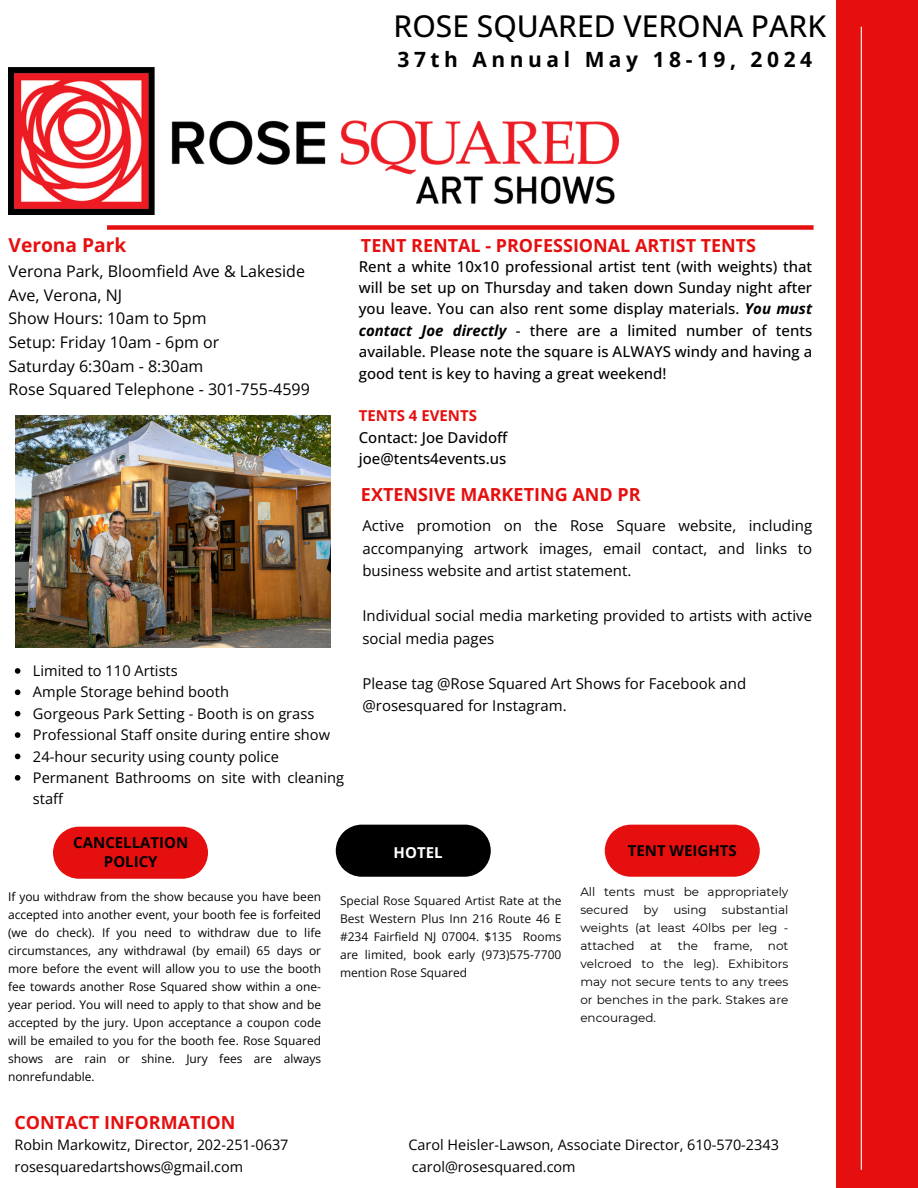
<style>
.page{position:relative;width:918px;height:1188px;background:#fff}
.page>*{position:absolute;margin:0;border:0;box-sizing:border-box;transform-origin:0 0}
.t1{font:500 30px "Open Sans";color:#000}
.t2{font:700 21px "Open Sans";letter-spacing:.215em;color:#000}
.t3{font:700 19.2px "Open Sans";color:#e60f0f}
.t4{font:700 18px "Open Sans";color:#e60f0f}
.t5{font:16.05px/23.7px "Open Sans";color:#000}
.t6{font:500 15px/21.3px "Open Sans";color:#000;text-align:justify}
.t7{font:15px/22.5px "Open Sans";color:#000}
.t8{font:700 15px/19.2px "Open Sans";color:#000;text-align:center}
.t9{font:700 15px "Open Sans";color:#fff}
.t10{font:14.7px/21.3px "Open Sans";color:#000}
.t11{font:14.4px "Open Sans";color:#000}
.t12{font:12px/18px "Open Sans";color:#000;text-align:justify}
.t13{font:12px/18px "Montserrat";color:#000;text-align:justify}
.t14{font:12px/18px "Open Sans";color:#0b0b0b;text-align:justify}
.s1{font-weight:700;font-style:italic}
.s2{font-weight:700;color:#e60f0f}
.s3{color:#000}
</style>
<div class="page">
<div style="left:107px;top:225px;width:707px;height:5px;background:#e60f0f"></div>
<div style="left:836px;top:0;width:82px;height:1188px;background:#e60f0f"></div>
<svg style="left:53px;top:827px;width:155px;height:52px;background:#e72121"></svg>
<hr style="left:861px;top:27px;width:1px;height:1143px;background:#fff">
<img style="left:8px;top:68px;width:611px;height:146px">
<svg style="left:336px;top:825px;width:155px;height:52px;background:#131313"></svg>
<svg style="left:605px;top:825px;width:155px;height:52px;background:#e72121"></svg>
<img style="left:16px;top:416px;width:315px;height:232px">
<svg style="left:15px;top:668px;width:5px;height:6px"></svg>
<svg style="left:15px;top:690px;width:5px;height:5px"></svg>
<svg style="left:15px;top:711px;width:5px;height:6px"></svg>
<svg style="left:15px;top:732px;width:5px;height:6px"></svg>
<svg style="left:15px;top:754px;width:5px;height:5px"></svg>
<svg style="left:15px;top:775px;width:5px;height:6px"></svg>
<h3 class="t1" style="left:394px;top:5px;width:434px">ROSE SQUARED VERONA PARK</h3>
<h6 class="t2" style="left:397px;top:44px;width:416px">37th Annual May 18-19, 2024</h6>
<h6 class="t3" style="left:9px;top:232px;width:119px">Verona Park</h6>
<h6 class="t5" style="left:9px;top:259px;width:303px">Verona Park, Bloomfield Ave &amp; Lakeside<br>Ave, Verona, NJ<br>Show Hours: 10am to 5pm<br>Setup: Friday 10am - 6pm or<br>Saturday 6:30am - 8:30am<br>Rose Squared Telephone - 301-755-4599</h6>
<h6 class="t10" style="left:33px;top:660px;width:146px">Limited to 110 Artists</h6>
<p class="t10" style="left:33px;top:681px;width:198px">Ample Storage behind booth</p>
<p class="t10" style="left:33px;top:702px;width:283px">Gorgeous Park Setting - Booth is on grass</p>
<p class="t10" style="left:33px;top:724px;width:299px">Professional Staff onsite during entire show</p>
<p class="t10" style="left:33px;top:745px;width:248px">24-hour security using county police</p>
<p class="t10" style="left:33px;top:767px;width:313px">Permanent Bathrooms on site with cleaning staff</p>
<p class="t4" style="left:361px;top:233px;width:397px">TENT RENTAL - PROFESSIONAL ARTIST TENTS</p>
<p class="t6" style="left:359px;top:255px;width:455px">Rent a white 10x10 professional artist tent (with weights) that will be set up on Thursday and taken down Sunday night after you leave. You can also rent some display materials. <span class="s1">You must contact Joe directly</span> - there are a limited number of tents available. Please note the square is ALWAYS windy and having a good tent is key to having a great weekend!</p>
<p class="t6" style="left:359px;top:405px;width:150px;text-align:left"><span class="s2">TENTS 4 EVENTS<br></span>Contact: Joe Davidoff joe@tents4events.us</p>
<p class="t4" style="left:361px;top:482px;width:281px">EXTENSIVE MARKETING AND PR</p>
<h4 class="t7" style="left:362px;top:514px;width:451px;text-align:justify">Active promotion on the Rose Square website, including accompanying artwork images, email contact, and links to business website and artist statement.</h4>
<h4 class="t7" style="left:362px;top:604px;width:451px">Individual social media marketing provided to artists with active social media pages</h4>
<h4 class="t7" style="left:362px;top:671px;width:385px">Please tag @Rose Squared Art Shows for Facebook and @rosesquared for Instagram.</h4>
<h6 class="t8" style="left:73px;top:833px;width:117px">CANCELLATION<br>POLICY</h6>
<p class="t12" style="left:8px;top:888px;width:315px">If you withdraw from the show because you have been accepted into another event, your booth fee is forfeited (we do check). If you need to withdraw due to life circumstances, any withdrawal (by email) 65 days or more before the event will allow you to use the booth fee towards another Rose Squared show within a one&shy;year period. You will need to apply to that show and be accepted by the jury. Upon acceptance a coupon code will be emailed to you for the booth fee. Rose Squared shows are rain or shine. Jury fees are always nonrefundable.</p>
<h5 class="t9" style="left:394px;top:842px;width:50px">HOTEL</h5>
<h5 class="t8" style="left:628px;top:840px;width:110px">TENT WEIGHTS</h5>
<p class="t13" style="left:580px;top:883px;width:210px">All tents must be appropriately secured</p>
<h3 class="t14" style="left:340px;top:891px;width:223px"><span class="s3">S</span>pecial Rose Squared Artist Rate at the Best Western Plus Inn 216 Route 46 E #234 Fairfield NJ 07004. $135 Rooms are limited, book early (973)575-7700 mention Rose Squared</h3>
<p class="t13" style="left:580px;top:901px;width:210px;text-indent:142px">substantial weights (at least 40lbs per leg - attached</p>
<p class="t13" style="left:644px;top:901px;width:16px">by</p>
<p class="t13" style="left:673px;top:901px;width:35px">using</p>
<p class="t13" style="left:650px;top:937px;width:13px">at</p>
<p class="t13" style="left:678px;top:937px;width:22px">the</p>
<p class="t13" style="left:714px;top:937px;width:40px">frame,</p>
<p class="t13" style="left:580px;top:937px;width:210px;text-indent:188px">not velcroed to the leg). Exhibitors may not secure tents to any trees or benches in the park. Stakes are encouraged.</p>
<h3 class="t4" style="left:14px;top:1109px;width:223px">CONTACT INFORMATION</h3>
<h6 class="t11" style="left:14px;top:1135px;width:276px">Robin Markowitz, Director, 202-251-0637</h6>
<h6 class="t11" style="left:409px;top:1135px;width:372px">Carol Heisler-Lawson, Associate Director, 610-570-2343</h6>
<h6 class="t11" style="left:14px;top:1156px;width:230px">rosesquaredartshows@gmail.com</h6>
<h6 class="t11" style="left:412px;top:1156px;width:165px">carol@rosesquared.com</h6>
</div>
